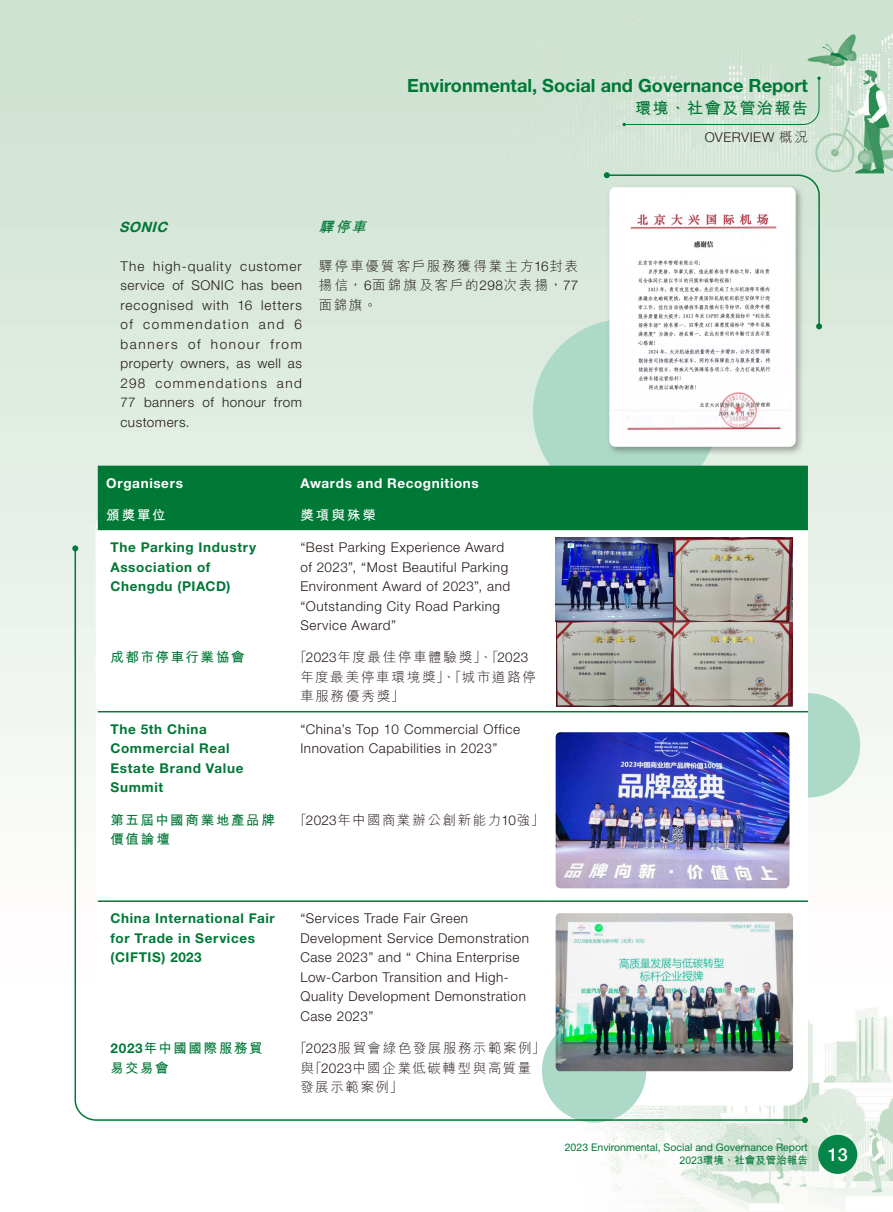
<style>
.page{position:relative;width:893px;height:1212px;background:#fff}
.page>*{position:absolute;margin:0;border:0;box-sizing:border-box;transform-origin:0 0}
.t1{font:700 18.15px "Helvetica Neue LT Std";color:#007836}
.t2{font:700 16.2px "M Hei HK";letter-spacing:.075em;color:#007836}
.t3{font:italic 700 14.25px "Helvetica Neue LT Std";color:#007836}
.t4{font:italic 700 14.25px "M Hei HK";color:#007836}
.t5{font:300 13.5px/19.5px "Helvetica Neue LT Std";letter-spacing:.04em;color:#231916}
.t6{font:300 13.5px/19.5px "M Hei HK";letter-spacing:.12em;color:#231916}
.t7{font:700 13.5px/19.5px "Helvetica Neue LT Std";letter-spacing:.045em;color:#007836}
.t8{font:700 13.5px/19.5px "M Hei HK";letter-spacing:.115em;color:#007836}
.t9{font:700 13.5px "Helvetica Neue LT Std";letter-spacing:.045em;color:#fff}
.t10{font:700 13.5px "M Hei HK";letter-spacing:.15em;color:#fff}
.t11{font:10.5px "Helvetica Neue LT Std";color:#007836}
.t12{font:700 10.5px "M Hei HK";color:#007836}
.s1{font-family:"M Hei HK"}
.s2{font-family:"Helvetica Neue LT Std"}
</style>
<div class="page">
<img style="left:0;top:0;width:893px;height:1212px">
<div style="left:818px;top:1135px;width:39px;height:39px;background:#068548;border-radius:50%"></div>
<svg style="left:622px;top:77px;width:199px;height:49px;background:#cde2d1"></svg>
<div style="left:756px;top:693px;width:104px;height:105px;background:#addac8;border-radius:50%"></div>
<div style="left:96px;top:506px;width:712px;height:600px;background:#fff;border-radius:21px"></div>
<div style="left:533px;top:319px;width:186px;height:186px;background:#addac8;border-radius:50%"></div>
<svg style="left:604px;top:172px;width:218px;height:157px;background:#bfdac7"></svg>
<div style="left:98px;top:466px;width:710px;height:64px;background:#007836"></div>
<hr style="left:547px;top:711px;width:261px;height:1px;background:#007836">
<hr style="left:547px;top:900px;width:261px;height:2px;background:#007836">
<img style="left:556px;top:537px;width:118px;height:10px">
<img style="left:674px;top:537px;width:119px;height:10px">
<div style="left:606px;top:184px;width:198px;height:272px;background:#231916;opacity:.35"></div>
<img style="left:609px;top:187px;width:187px;height:260px">
<img style="left:74px;top:547px;width:732px;height:574px">
<svg style="left:72px;top:545px;width:6px;height:6px"></svg>
<svg style="left:802px;top:1117px;width:6px;height:6px"></svg>
<h1 class="t1" style="left:407px;top:74px;width:402px">Environmental, Social and Governance Report</h1>
<p class="t2" style="left:635px;top:96px;width:174px">環境、社會及管治報告</p>
<p class="t5" style="left:705px;top:127px;width:105px">OVERVIEW <span class="s1">概況</span></p>
<p class="t3" style="left:119px;top:218px;width:54px">SONIC</p>
<p class="t5" style="left:120px;top:256px;width:183px;text-align:justify">The high-quality customer service of SONIC has been recognised with 16 letters of commendation and 6 banners of honour from property owners, as well as 298 commendations and 77 banners of honour from customers.</p>
<p class="t4" style="left:319px;top:216px;width:53px">驛停車</p>
<p class="t6" style="left:319px;top:256px;width:261px;text-align:justify">驛停車優質客戶服務獲得業主方<span class="s2">16</span>封表揚信，<span class="s2">6</span>面錦旗及客戶的<span class="s2">298</span>次表揚，<span class="s2">77</span>面錦旗。</p>
<p class="t9" style="left:106px;top:474px;width:78px">Organisers</p>
<p class="t9" style="left:300px;top:474px;width:180px">Awards and Recognitions</p>
<p class="t10" style="left:106px;top:505px;width:61px">頒獎單位</p>
<p class="t10" style="left:300px;top:505px;width:77px">獎項與殊榮</p>
<p class="t7" style="left:111px;top:537px;width:147px">The Parking Industry<br>Association of<br>Chengdu (PIACD)</p>
<p class="t5" style="left:300px;top:537px;width:211px">“Best Parking Experience Award of 2023”, “Most Beautiful Parking<br>Environment Award of 2023”, and “Outstanding City Road Parking<br>Service Award”</p>
<p class="t8" style="left:111px;top:647px;width:136px">成都市停車行業協會</p>
<p class="t6" style="left:300px;top:647px;width:237px;text-indent:-7px">「<span class="s2">2023</span>年度最佳停車體驗獎」、「<span class="s2">2023</span>年度最美停車環境獎」、「城市道路停車服務優秀獎」</p>
<p class="t7" style="left:111px;top:719px;width:134px">The 5th China<br>Commercial Real<br>Estate Brand Value<br>Summit</p>
<p class="t5" style="left:300px;top:719px;width:221px">“China’s Top 10 Commercial Office<br>Innovation Capabilities in 2023”</p>
<p class="t8" style="left:111px;top:809px;width:166px">第五屆中國商業地產品牌價值論壇</p>
<p class="t6" style="left:294px;top:810px;width:252px">「<span class="s2">2023</span>年中國商業辦公創新能力<span class="s2">10</span>強」</p>
<p class="t7" style="left:111px;top:908px;width:166px">China International Fair for Trade in Services (CIFTIS) 2023</p>
<p class="t5" style="left:300px;top:908px;width:230px">“Services Trade Fair Green<br>Development Service Demonstration<br>Case 2023” and “ China Enterprise<br>Low-Carbon Transition and High-<br>Quality Development Demonstration<br>Case 2023”</p>
<p class="t8" style="left:111px;top:1037px;width:153px"><span class="s2">2023</span>年中國國際服務貿易交易會</p>
<p class="t6" style="left:300px;top:1038px;width:246px;text-indent:-7px">「<span class="s2">2023</span>服貿會綠色發展服務示範案例」與「<span class="s2">2023</span>中國企業低碳轉型與高質量發展示範案例」</p>
<p class="t11" style="left:565px;top:1141px;width:245px">2023 Environmental, Social and Governance Report</p>
<p class="t12" style="left:680px;top:1152px;width:170px">2023環境、社會及管治報告 <sup>13</sup></p>
</div>
